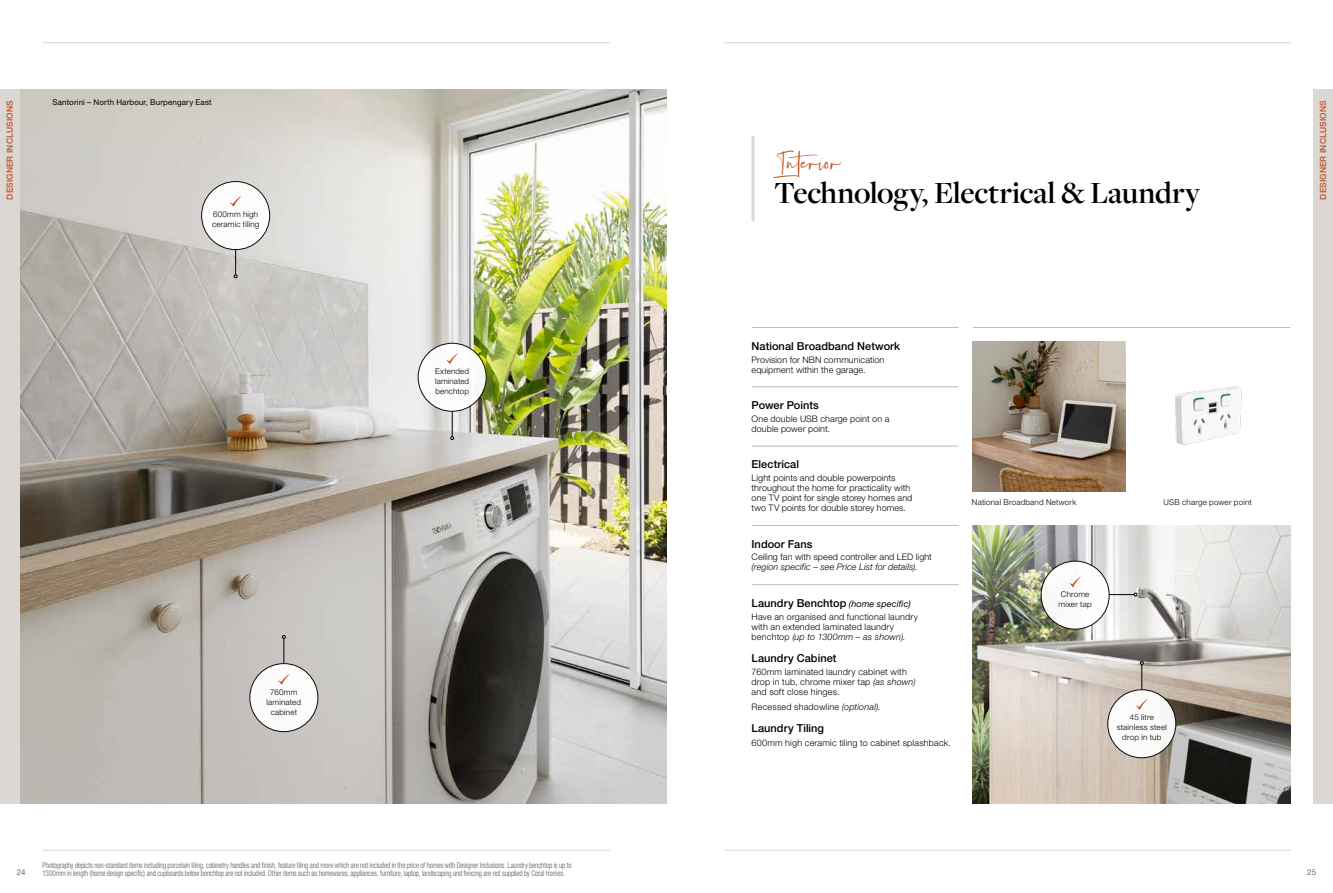
<style>
.page{position:relative;width:1333px;height:893px;background:#fff}
.page>*{position:absolute;margin:0;border:0;box-sizing:border-box;transform-origin:0 0}
.t1{font:600 32px "Freight Disp Pro";letter-spacing:-.01em;color:#000}
.t2{font:32px "Silver South Script";letter-spacing:.01em;color:#bf5127}
.t3{font:500 11px "Helvetica Neue LT Pro";letter-spacing:.005em;color:#000}
.t4{font:300 9px/10px "Helvetica Neue LT Pro";letter-spacing:.01em;color:#000}
.t5{font:italic 300 9px "Helvetica Neue LT Pro";letter-spacing:.01em;color:#000}
.t6{font:500 8.5px "Helvetica Neue LT Pro";letter-spacing:.015em;color:#bf5127}
.t7{font:300 condensed 8px/8px "Helvetica Neue LT Pro";letter-spacing:-.01em;color:#58595b;scale:.9 1}
.t8{font:300 8px/10px "Helvetica Neue LT Pro";letter-spacing:.025em;color:#000;text-align:center}
.t9{font:8px "Helvetica Neue LT Pro";letter-spacing:.015em;color:#000}
.t10{font:8px "Helvetica Neue LT Pro";color:#636466}
.s1{font-weight:400;font-style:italic;font-size:9px}
.s2{font-style:italic}
</style>
<div class="page">
<hr style="left:751px;top:327px;width:207px;height:1px;background:#bdbbb8">
<hr style="left:751px;top:387px;width:207px;height:1px;background:#bdbbb8">
<hr style="left:972px;top:327px;width:318px;height:1px;background:#bdbbb8">
<img style="left:1175px;top:387px;width:67px;height:57px">
<img style="left:20px;top:89px;width:646px;height:715px">
<img style="left:972px;top:526px;width:318px;height:278px">
<hr style="left:751px;top:136px;width:3px;height:85px;background:#dbd7d3">
<hr style="left:751px;top:446px;width:207px;height:1px;background:#bdbbb8">
<hr style="left:751px;top:525px;width:207px;height:1px;background:#bdbbb8">
<hr style="left:723px;top:43px;width:567px;height:1px;background:#dbd7d3">
<hr style="left:43px;top:43px;width:566px;height:1px;background:#dbd7d3">
<hr style="left:723px;top:850px;width:567px;height:1px;background:#dbd7d3">
<hr style="left:43px;top:850px;width:566px;height:1px;background:#dbd7d3">
<svg style="left:282px;top:635px;width:4px;height:28px"></svg>
<div style="left:250px;top:664px;width:68px;height:68px;background:#fff;border-radius:50%"></div>
<div style="left:249px;top:663px;width:69px;height:69px;border:1px solid #000;border-radius:50%"></div>
<svg style="left:278px;top:674px;width:12px;height:11px"></svg>
<svg style="left:1139px;top:661px;width:4px;height:28px"></svg>
<div style="left:1107px;top:690px;width:68px;height:68px;background:#fff;border-radius:50%"></div>
<div style="left:1107px;top:689px;width:68px;height:69px;border:1px solid #000;border-radius:50%"></div>
<svg style="left:1136px;top:699px;width:11px;height:11px"></svg>
<div style="left:1041px;top:561px;width:68px;height:68px;background:#fff;border-radius:50%"></div>
<div style="left:1040px;top:561px;width:69px;height:68px;border:1px solid #000;border-radius:50%"></div>
<svg style="left:1069px;top:577px;width:11px;height:10px"></svg>
<svg style="left:1109px;top:593px;width:28px;height:3px"></svg>
<div style="left:202px;top:182px;width:68px;height:68px;background:#fff;border-radius:50%"></div>
<div style="left:201px;top:181px;width:69px;height:69px;border:1px solid #000;border-radius:50%"></div>
<svg style="left:230px;top:196px;width:11px;height:11px"></svg>
<svg style="left:234px;top:250px;width:3px;height:28px"></svg>
<div style="left:418px;top:343px;width:68px;height:68px;background:#fff;border-radius:50%"></div>
<div style="left:418px;top:343px;width:68px;height:69px;border:1px solid #000;border-radius:50%"></div>
<svg style="left:446px;top:353px;width:12px;height:11px"></svg>
<svg style="left:450px;top:412px;width:4px;height:28px"></svg>
<img style="left:972px;top:342px;width:153px;height:149px">
<hr style="left:751px;top:584px;width:207px;height:1px;background:#bdbbb8">
<div style="left:1312px;top:89px;width:20px;height:715px;background:#dbd7d3"></div>
<div style="left:0;top:89px;width:20px;height:715px;background:#dbd7d3"></div>
<p class="t9" style="left:53px;top:97px;width:161px">Santorini – North Harbour, Burpengary East</p>
<p class="t6" style="left:5px;top:200px;width:101px;rotate:-90deg">DESIGNER INCLUSIONS</p>
<p class="t6" style="left:1317px;top:200px;width:101px;rotate:-90deg">DESIGNER INCLUSIONS</p>
<h1 class="t2" style="left:776px;top:144px;width:66px">Interior</h1>
<h1 class="t1" style="left:774px;top:172px;width:427px">Technology, Electrical &amp; Laundry</h1>
<p class="t8" style="left:212px;top:209px;width:49px;text-align:left">600mm high ceramic tiling</p>
<p class="t8" style="left:266px;top:687px;width:36px">760mm laminated cabinet</p>
<p class="t8" style="left:435px;top:366px;width:36px;text-align:justify">Extended laminated benchtop</p>
<p class="t3" style="left:751px;top:339px;width:150px">National Broadband Network</p>
<p class="t4" style="left:751px;top:354px;width:134px">Provision for NBN communication equipment within the garage.</p>
<p class="t3" style="left:751px;top:398px;width:69px">Power Points</p>
<p class="t4" style="left:751px;top:413px;width:139px">One double USB charge point on a double power point.</p>
<p class="t3" style="left:751px;top:458px;width:49px">Electrical</p>
<p class="t4" style="left:751px;top:473px;width:162px">Light points and double powerpoints throughout the home for practicality with one TV point for single storey homes and two TV points for double storey homes.</p>
<p class="t3" style="left:751px;top:537px;width:62px">Indoor Fans</p>
<p class="t4" style="left:751px;top:552px;width:182px">Ceiling fan with speed controller and LED light</p>
<p class="t5" style="left:751px;top:562px;width:168px">(region specific – see Price List for details).</p>
<p class="t3" style="left:751px;top:596px;width:161px">Laundry Benchtop <span class="s1">(home specific)</span></p>
<p class="t4" style="left:751px;top:611px;width:168px">Have an organised and functional laundry with an extended laminated laundry benchtop <span class="s2">(up to 1300mm – as shown).</span></p>
<p class="t3" style="left:751px;top:651px;width:86px">Laundry Cabinet</p>
<p class="t4" style="left:751px;top:666px;width:166px">760mm laminated laundry cabinet with drop in tub, chrome mixer tap <span class="s2">(as shown) </span>and soft close hinges.</p>
<p class="t4" style="left:751px;top:702px;width:131px">Recessed shadowline <span class="s2">(optional).</span></p>
<p class="t3" style="left:751px;top:722px;width:74px">Laundry Tiling</p>
<p class="t4" style="left:751px;top:738px;width:201px">600mm high ceramic tiling to cabinet splashback.</p>
<p class="t8" style="left:971px;top:497px;width:106px">National Broadband Network</p>
<p class="t8" style="left:1163px;top:497px;width:90px">USB charge power point</p>
<p class="t8" style="left:1058px;top:589px;width:35px;text-align:left">Chrome mixer tap</p>
<p class="t8" style="left:1116px;top:712px;width:52px">45 litre stainless steel drop in tub</p>
<p class="t7" style="left:43px;top:861px;width:589px">Photography depicts non-standard items including porcelain tiling, cabinetry handles and finish, feature tiling and more which are not included in the price of homes with Designer Inclusions. Laundry benchtop is up to<br>1300mm in length (home design specific) and cupboards below benchtop are not included. Other items such as homewares, appliances, furniture, laptop, landscaping and fencing are not supplied by Coral Homes.</p>
<p class="t10" style="left:17px;top:867px;width:10px">24</p>
<p class="t10" style="left:1307px;top:867px;width:10px">25</p>
</div>
